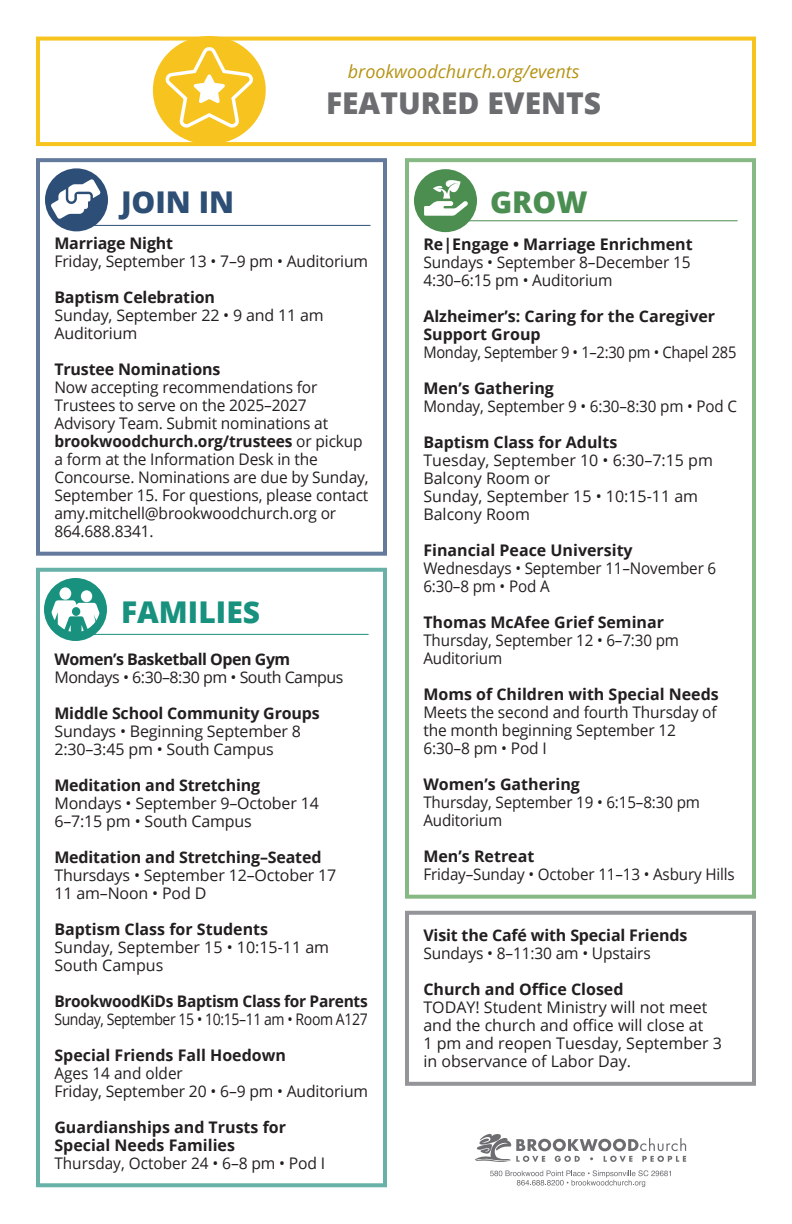
<style>
.page{position:relative;width:792px;height:1224px;background:#fff}
.page>*{position:absolute;margin:0;border:0;box-sizing:border-box;transform-origin:0 0}
.t1{font:800 30px "Open Sans";color:#6c6d70}
.t2{font:800 30px "Open Sans";color:#18927f}
.t3{font:800 30px "Open Sans";color:#2e4f75}
.t4{font:800 30px "Open Sans";color:#4b8e51}
.t5{font:italic 18px "Open Sans";color:#b69315}
.t6{font:16px/18px "Open Sans";letter-spacing:-.01em;color:#231f20}
.t7{font:16px/18px "Open Sans";letter-spacing:-.01em;color:#231f20;scale:.95 1}
.t8{font:700 16px/18px "Open Sans";color:#231f20}
.t9{font:16px/18px "Open Sans";letter-spacing:-.01em;color:#231f20;scale:.96 1}
.t10{font:16px/18px "Open Sans";letter-spacing:-.03em;color:#231f20;scale:.88 1}
.t11{font:16px/18px "Open Sans";letter-spacing:-.03em;color:#231f20}
.s1{font-weight:700}
.s2{font-weight:400}
</style>
<div class="page">
<div style="left:36px;top:158px;width:351px;height:398px;border:4px solid #637a9d"></div>
<div style="left:45px;top:168px;width:63px;height:63px;background:#2d4f77;border-radius:50%"></div>
<svg style="left:51px;top:179px;width:50px;height:40px"></svg>
<hr style="left:432px;top:220px;width:306px;height:1px;background:#4b8e51">
<div style="left:405px;top:158px;width:351px;height:741px;border:4px solid #86b984"></div>
<div style="left:414px;top:169px;width:63px;height:63px;background:#4c8d50;border-radius:50%"></div>
<svg style="left:424px;top:180px;width:44px;height:36px"></svg>
<div style="left:36px;top:37px;width:720px;height:109px;border:4px solid #f7c41d"></div>
<hr style="left:64px;top:225px;width:306px;height:1px;background:#2e4f75">
<div style="left:153px;top:36px;width:113px;height:108px;background:#f7c41f;border-radius:50%"></div>
<svg style="left:164px;top:43px;width:94px;height:89px"></svg>
<svg style="left:475px;top:1133px;width:211px;height:29px"></svg>
<svg style="left:490px;top:1170px;width:181px;height:17px"></svg>
<hr style="left:63px;top:634px;width:306px;height:1px;background:#18927f">
<div style="left:36px;top:568px;width:351px;height:619px;border:4px solid #68b1a8"></div>
<div style="left:44px;top:578px;width:63px;height:63px;background:#18927f;border-radius:50%"></div>
<div style="left:59px;top:587px;width:12px;height:13px;background:#fff;border-radius:50%"></div>
<div style="left:81px;top:590px;width:11px;height:12px;background:#fff;border-radius:50%"></div>
<svg style="left:52px;top:600px;width:47px;height:32px"></svg>
<div style="left:405px;top:911px;width:351px;height:175px;border:4px solid #939598"></div>
<p class="t5" style="left:348px;top:59px;width:233px">brookwoodchurch.org/events</p>
<p class="t1" style="left:326px;top:80px;width:277px">FEATURED EVENTS</p>
<p class="t3" style="left:121px;top:180px;width:115px">JOIN IN</p>
<p class="t6" style="left:54px;top:234px;width:315px"><span class="s1">Marriage Night<br></span>Friday, September 13 • 7–9 pm • Auditorium</p>
<p class="t6" style="left:54px;top:288px;width:271px"><span class="s1">Baptism Celebration<br></span>Sunday, September 22 • 9 and 11 am<br>Auditorium</p>
<p class="t6" style="left:54px;top:360px;width:316px"><span class="s1">Trustee Nominations<br></span>Now accepting recommendations for Trustees to serve on the 2025–2027<br>Advisory Team. Submit nominations at <span class="s1">brookwoodchurch.org/trustees</span> or pickup a form at the Information Desk in the Concourse. Nominations are due by Sunday, September 15. For questions, please contact amy.mitchell@brookwoodchurch.org or 864.688.8341.</p>
<p class="t2" style="left:121px;top:589px;width:141px">FAMILIES</p>
<p class="t11" style="left:54px;top:650px;width:291px"><span class="s1">Women’s Basketball Open Gym<br></span>Mondays • 6:30–8:30 pm • South Campus</p>
<p class="t6" style="left:54px;top:704px;width:267px"><span class="s1">Middle School Community Groups<br></span>Sundays • Beginning September 8<br>2:30–3:45 pm • South Campus</p>
<p class="t6" style="left:54px;top:776px;width:266px"><span class="s1">Meditation and Stretching<br></span>Mondays • September 9–October 14<br>6–7:15 pm • South Campus</p>
<p class="t6" style="left:54px;top:848px;width:283px"><span class="s1">Meditation and Stretching–Seated<br></span>Thursdays • September 12–October 17<br>11 am–Noon • Pod D</p>
<p class="t6" style="left:54px;top:920px;width:276px"><span class="s1">Baptism Class for Students<br></span>Sunday, September 15 • 10:15-11 am<br>South Campus</p>
<p class="t10" style="left:54px;top:992px;width:358px"><span class="s1">BrookwoodKiDs Baptism Class for Parents<br></span>Sunday, September 15 • 10:15–11 am • Room A127</p>
<p class="t9" style="left:54px;top:1046px;width:328px"><span class="s1">Special Friends Fall Hoedown<br></span>Ages 14 and older<br>Friday, September 20 • 6–9 pm • Auditorium</p>
<p class="t8" style="left:54px;top:1118px;width:272px">Guardianships and Trusts for<br>Special Needs Families<br><span class="s2">Thursday, October 24 • 6–8 pm • Pod I</span></p>
<p class="t4" style="left:490px;top:180px;width:99px">GROW</p>
<p class="t6" style="left:423px;top:235px;width:271px"><span class="s1">Re|Engage • Marriage Enrichment<br></span>Sundays • September 8–December 15<br>4:30–6:15 pm • Auditorium</p>
<p class="t8" style="left:423px;top:307px;width:315px">Alzheimer’s: Caring for the Caregiver<br>Support Group<br><span class="s2">Monday, September 9 • 1–2:30 pm • Chapel 285</span></p>
<p class="t7" style="left:423px;top:379px;width:332px"><span class="s1">Men’s Gathering<br></span>Monday, September 9 • 6:30–8:30 pm • Pod C</p>
<p class="t6" style="left:423px;top:433px;width:291px"><span class="s1">Baptism Class for Adults<br></span>Tuesday, September 10 • 6:30–7:15 pm<br>Balcony Room or<br>Sunday, September 15 • 10:15-11 am<br>Balcony Room</p>
<p class="t7" style="left:423px;top:541px;width:310px"><span class="s1">Financial Peace University<br></span>Wednesdays • September 11–November 6<br>6:30–8 pm • Pod A</p>
<p class="t7" style="left:423px;top:613px;width:271px"><span class="s1">Thomas McAfee Grief Seminar<br></span>Thursday, September 12 • 6–7:30 pm<br>Auditorium</p>
<p class="t6" style="left:423px;top:685px;width:297px"><span class="s1">Moms of Children with Special Needs<br></span>Meets the second and fourth Thursday of the month beginning September 12<br>6:30–8 pm • Pod I</p>
<p class="t7" style="left:423px;top:775px;width:293px"><span class="s1">Women’s Gathering<br></span>Thursday, September 19 • 6:15–8:30 pm<br>Auditorium</p>
<p class="t7" style="left:423px;top:847px;width:329px"><span class="s1">Men’s Retreat<br></span>Friday–Sunday • October 11–13 • Asbury Hills</p>
<p class="t8" style="left:423px;top:926px;width:265px">Visit the Café with Special Friends</p>
<p class="t6" style="left:423px;top:944px;width:229px">Sundays • 8–11:30 am • Upstairs</p>
<p class="t8" style="left:423px;top:980px;width:202px">Church and Office Closed</p>
<p class="t6" style="left:423px;top:998px;width:300px">TODAY! Student Ministry will not meet and the church and office will close at<br>1 pm and reopen Tuesday, September 3 in observance of Labor Day.</p>
</div>
